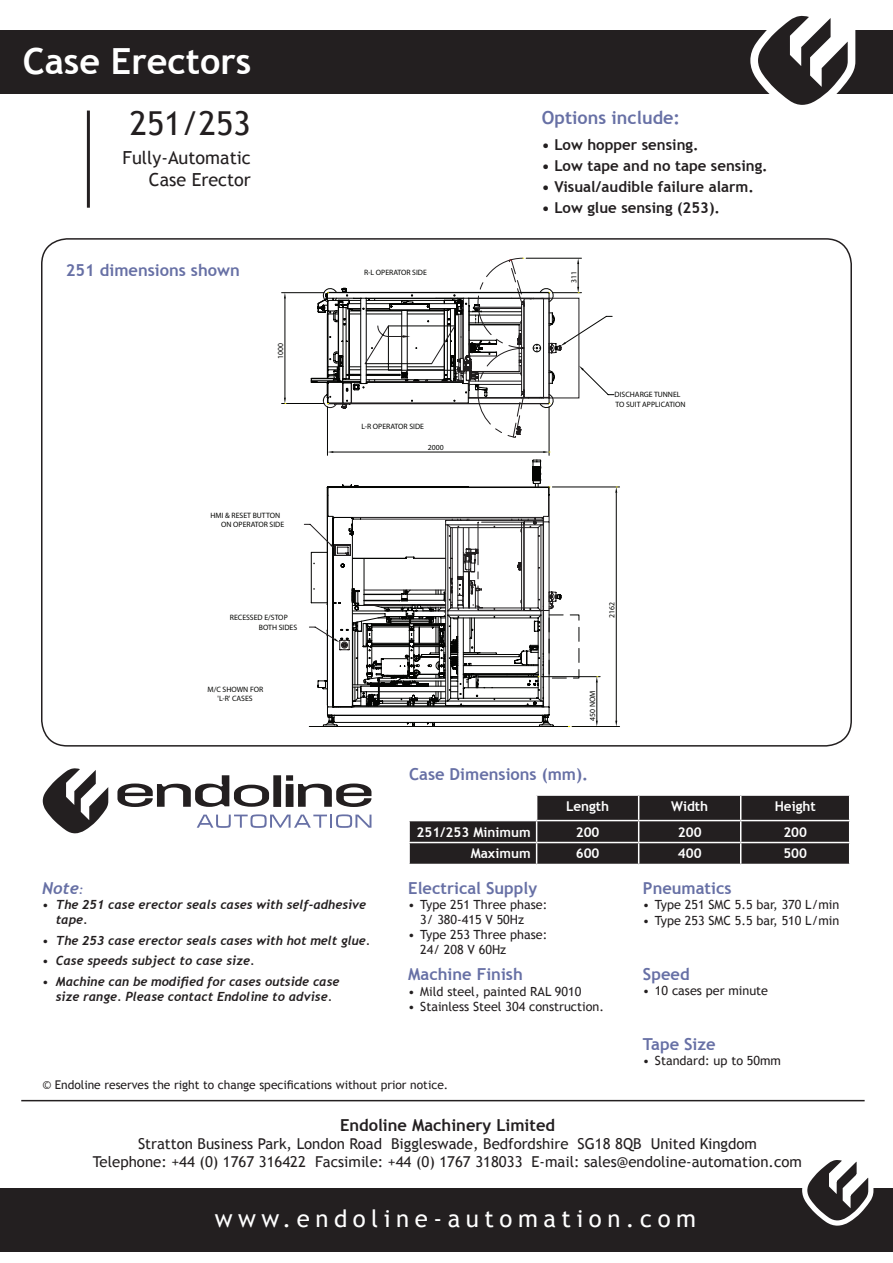
<style>
.page{position:relative;width:893px;height:1263px;background:#fff}
.page>*{position:absolute;margin:0;border:0;box-sizing:border-box;transform-origin:0 0}
.t1{font:91.95px "Endoline";color:#231f20}
.t2{font:700 36px "Trebuchet MS";color:#fff}
.t3{font:33px "Trebuchet MS";color:#231f20}
.t4{font:24px "Trebuchet MS";letter-spacing:.23em;color:#fff}
.t5{font:18px/21.6px "Trebuchet MS";color:#231f20;text-align:right}
.t6{font:700 18px "Trebuchet MS";color:#6770a5}
.t7{font:700 16.5px "Trebuchet MS";color:#6770a5}
.t8{font:700 16.5px "Trebuchet MS";color:#231f20}
.t9{font:italic 700 16.5px "Trebuchet";color:#6770a5}
.t10{font:15px/18px "Trebuchet MS";color:#231f20;text-align:center}
.t11{font:700 15px "Trebuchet MS";color:#231f20}
.t12{font:700 13.5px "Trebuchet MS";color:#fff}
.t13{font:12.6px/15.1px "Trebuchet MS";color:#231f20}
.t14{font:italic 700 12.6px/15.1px "Trebuchet";color:#231f20}
.t15{font:12px "Trebuchet MS";color:#231f20}
.t16{font:7.8px/9.1px "Myriad Pro";color:#040503}
.s1{font-size:12.6px}
</style>
<div class="page">
<div style="left:0;top:31px;width:893px;height:63px;background:#231f20"></div>
<hr style="left:21px;top:1100px;width:844px;height:1px;background:#231f20">
<div style="left:0;top:1188px;width:893px;height:64px;background:#231f20"></div>
<svg style="left:738px;top:30px;width:131px;height:64px"></svg>
<hr style="left:572px;top:726px;width:48px;height:1px;background:#040503">
<hr style="left:552px;top:487px;width:68px;height:1px;background:#040503">
<hr style="left:282px;top:292px;width:42px;height:1px;background:#040503">
<hr style="left:282px;top:403px;width:42px;height:1px;background:#040503">
<hr style="left:285px;top:298px;width:1px;height:100px;background:#040503">
<svg style="left:284px;top:398px;width:2px;height:6px"></svg>
<svg style="left:304px;top:258px;width:313px;height:469px"></svg>
<svg style="left:117px;top:775px;width:254px;height:32px"></svg>
<svg style="left:43px;top:768px;width:65px;height:65px"></svg>
<svg style="left:197px;top:814px;width:174px;height:14px"></svg>
<svg style="left:802px;top:1160px;width:72px;height:66px"></svg>
<hr style="left:87px;top:111px;width:3px;height:97px;background:#231f20">
<svg style="left:409px;top:795px;width:441px;height:69px;background:#494546"></svg>
<h2 class="t2" style="left:23px;top:39px;width:230px">Case Erectors</h2>
<h3 class="t3" style="left:130px;top:104px;width:123px">251/253</h3>
<h3 class="t5" style="left:123px;top:147px;width:130px">Fully-Automatic<br>Case Erector</h3>
<h3 class="t7" style="left:66px;top:260px;width:175px">251 dimensions shown</h3>
<p class="t16" style="left:276px;top:359px;width:17px;rotate:-90deg">1000</p>
<p class="t16" style="left:221px;top:511px;width:65px;text-indent:-11px">HMI &amp; RESET BUTTON<br>ON OPERATOR SIDE</p>
<p class="t16" style="left:259px;top:613px;width:40px;line-height:9.6px;text-indent:-29px">RECESSED E/STOP<br>BOTH SIDES</p>
<p class="t16" style="left:208px;top:684px;width:57px;text-align:center">M/C SHOWN FOR 'L-R' CASES</p>
<h1 class="t1" style="left:758px;top:19px;width:97px">@</h1>
<p class="t16" style="left:364px;top:268px;width:64px">R-L OPERATOR SIDE</p>
<p class="t16" style="left:361px;top:422px;width:64px">L-R OPERATOR SIDE</p>
<p class="t16" style="left:428px;top:443px;width:17px">2000</p>
<h3 class="t6" style="left:542px;top:106px;width:140px">Options include:</h3>
<p class="t11" style="left:542px;top:136px;width:158px">• Low hopper sensing.</p>
<p class="t11" style="left:542px;top:157px;width:227px">• Low tape and no tape sensing.</p>
<p class="t11" style="left:542px;top:178px;width:213px">• Visual/audible failure alarm.</p>
<p class="t11" style="left:542px;top:199px;width:180px">• Low glue sensing (253).</p>
<p class="t16" style="left:569px;top:282px;width:13px;rotate:-90deg">311</p>
<p class="t16" style="left:615px;top:390px;width:72px">DISCHARGE TUNNEL<br>TO SUIT APPLICATION</p>
<p class="t16" style="left:607px;top:617px;width:17px;rotate:-90deg">2162</p>
<p class="t16" style="left:588px;top:721px;width:32px;rotate:-90deg">450 NOM</p>
<h3 class="t7" style="left:409px;top:764px;width:181px">Case Dimensions (mm).</h3>
<p class="t12" style="left:566px;top:798px;width:45px">Length</p>
<p class="t12" style="left:671px;top:798px;width:39px">Width</p>
<p class="t12" style="left:775px;top:798px;width:43px">Height</p>
<p class="t12" style="left:417px;top:823px;width:116px">251/253 Minimum</p>
<p class="t12" style="left:576px;top:823px;width:25px">200</p>
<p class="t12" style="left:678px;top:823px;width:25px">200</p>
<p class="t12" style="left:783px;top:823px;width:25px">200</p>
<p class="t12" style="left:471px;top:845px;width:61px">Maximum</p>
<p class="t12" style="left:576px;top:845px;width:25px">600</p>
<p class="t12" style="left:678px;top:845px;width:25px">400</p>
<p class="t12" style="left:783px;top:845px;width:25px">500</p>
<h3 class="t9" style="left:42px;top:878px;width:43px">Note<span class="s1">:</span></h3>
<p class="t14" style="left:56px;top:897px;width:312px;text-indent:-14px">• The 251 case erector seals cases with self-adhesive tape.</p>
<p class="t14" style="left:42px;top:933px;width:330px">• The 253 case erector seals cases with hot melt glue.</p>
<p class="t14" style="left:42px;top:953px;width:214px">• Case speeds subject to case size.</p>
<p class="t14" style="left:42px;top:974px;width:299px;text-align:center">• Machine can be modified for cases outside case size range. Please contact Endoline to advise.</p>
<h3 class="t7" style="left:408px;top:877px;width:130px">Electrical Supply</h3>
<p class="t13" style="left:420px;top:897px;width:129px;text-indent:-12px">• Type 251 Three phase:<br>3/ 380-415 V 50Hz</p>
<p class="t13" style="left:420px;top:927px;width:129px;text-indent:-12px">• Type 253 Three phase:<br>24/ 208 V 60Hz</p>
<h3 class="t7" style="left:408px;top:964px;width:116px">Machine Finish</h3>
<p class="t13" style="left:408px;top:984px;width:174px">• Mild steel, painted RAL 9010</p>
<p class="t13" style="left:408px;top:999px;width:197px">• Stainless Steel 304 construction.</p>
<p class="t15" style="left:43px;top:1078px;width:407px">© Endoline reserves the right to change specifications without prior notice.</p>
<h3 class="t7" style="left:643px;top:877px;width:90px">Pneumatics</h3>
<p class="t13" style="left:643px;top:897px;width:198px">• Type 251 SMC 5.5 bar, 370 L/min</p>
<p class="t13" style="left:643px;top:913px;width:198px">• Type 253 SMC 5.5 bar, 510 L/min</p>
<h3 class="t7" style="left:643px;top:964px;width:48px">Speed</h3>
<p class="t13" style="left:643px;top:983px;width:127px">• 10 cases per minute</p>
<h3 class="t7" style="left:643px;top:1033px;width:74px">Tape Size</h3>
<p class="t13" style="left:643px;top:1053px;width:140px">• Standard: up to 50mm</p>
<h3 class="t8" style="left:340px;top:1115px;width:217px">Endoline Machinery Limited</h3>
<p class="t10" style="left:93px;top:1135px;width:711px">Stratton Business Park, London Road Biggleswade, Bedfordshire SG18 8QB United Kingdom<br>Telephone: +44 (0) 1767 316422 Facsimile: +44 (0) 1767 318033 E-mail: sales@endoline-automation.com</p>
<h3 class="t4" style="left:215px;top:1205px;width:483px">www.endoline-automation.com</h3>
</div>
